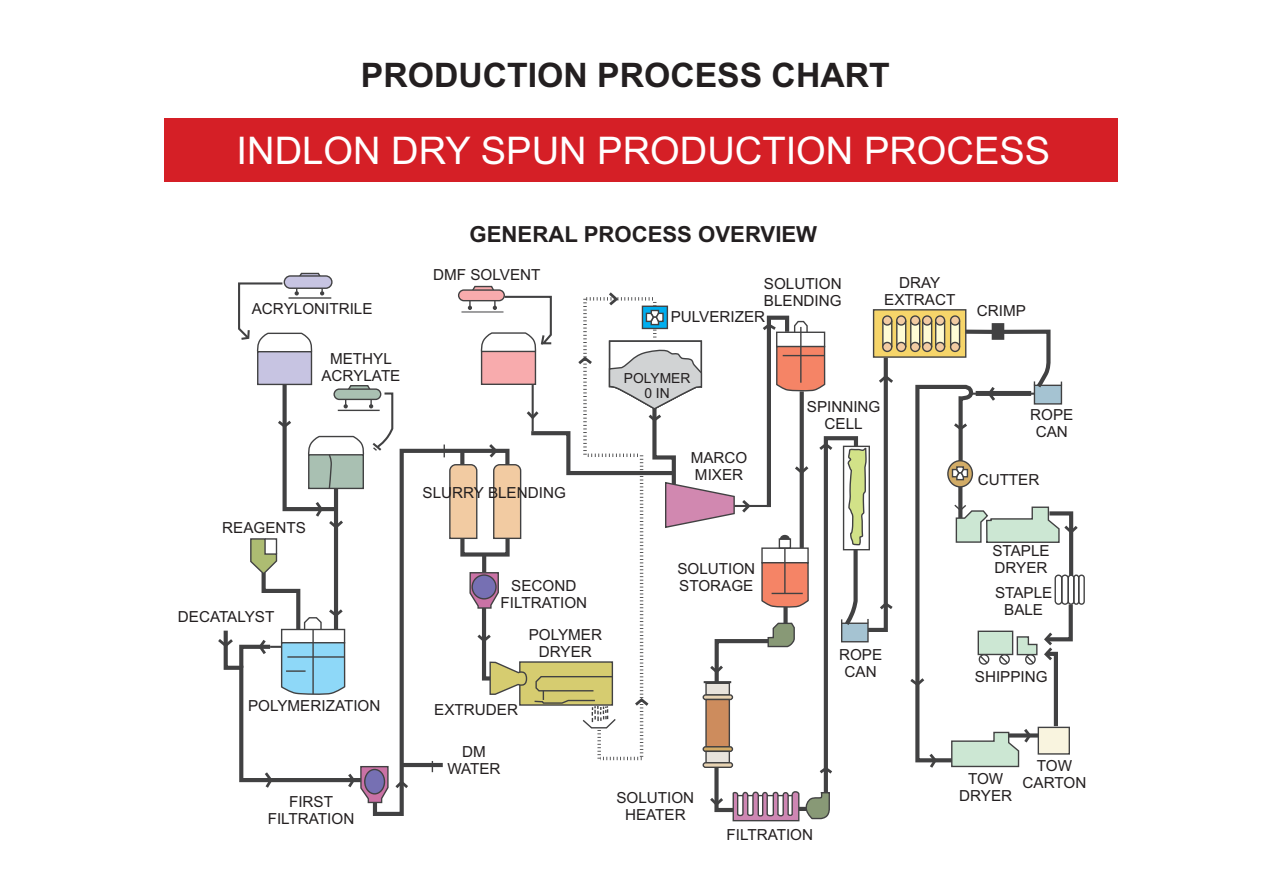
<style>
.page{position:relative;width:1263px;height:893px;background:#fff}
.page>*{position:absolute;margin:0;border:0;box-sizing:border-box;transform-origin:0 0}
.t1{font:38.1px "Arial";color:#fff}
.t2{font:700 33.75px "Arial";color:#231f20}
.t3{font:700 22.2px "Arial";color:#231f20}
.t4{font:15.3px/17px "Arial";color:#231f20;text-align:center}
.t5{font:13.8px/15.5px "Arial";color:#231f20;text-align:center}
</style>
<div class="page">
<div style="left:164px;top:118px;width:953px;height:63px;background:#d51f26"></div>
<hr style="left:334px;top:488px;width:4px;height:142px;background:#414142">
<svg style="left:372px;top:447px;width:72px;height:369px"></svg>
<div style="left:1078px;top:574px;width:7px;height:31px;border:1px solid #414142;border-radius:3px"></div>
<hr style="left:403px;top:763px;width:40px;height:4px;background:#414142">
<svg style="left:238px;top:272px;width:156px;height:259px"></svg>
<svg style="left:218px;top:538px;width:193px;height:266px"></svg>
<svg style="left:444px;top:285px;width:637px;height:537px"></svg>
<h2 class="t2" style="left:361px;top:63px;width:530px">PRODUCTION PROCESS CHART</h2>
<h1 class="t1" style="left:237px;top:137px;width:815px">INDLON DRY SPUN PRODUCTION PROCESS</h1>
<p class="t4" style="left:252px;top:302px;width:122px">ACRYLONITRILE</p>
<p class="t4" style="left:321px;top:351px;width:81px">METHYL<br>ACRYLATE</p>
<p class="t4" style="left:222px;top:520px;width:85px">REAGENTS</p>
<p class="t4" style="left:178px;top:609px;width:98px">DECATALYST</p>
<p class="t4" style="left:248px;top:698px;width:134px">POLYMERIZATION</p>
<p class="t4" style="left:268px;top:795px;width:88px">FIRST<br>FILTRATION</p>
<h3 class="t3" style="left:470px;top:226px;width:349px">GENERAL PROCESS OVERVIEW</h3>
<p class="t4" style="left:433px;top:268px;width:109px">DMF SOLVENT</p>
<p class="t4" style="left:422px;top:486px;width:145px">SLURRY BLENDING</p>
<p class="t4" style="left:764px;top:276px;width:79px;text-align:left">SOLUTION<br>BLENDING</p>
<p class="t4" style="left:884px;top:275px;width:73px">DRAY<br>EXTRACT</p>
<p class="t4" style="left:671px;top:309px;width:96px">PULVERIZER</p>
<p class="t5" style="left:624px;top:371px;width:68px">POLYMER<br>0 IN</p>
<p class="t4" style="left:691px;top:451px;width:58px;text-align:left">MARCO<br>MIXER</p>
<p class="t4" style="left:807px;top:400px;width:75px">SPINNING<br>CELL</p>
<p class="t4" style="left:501px;top:578px;width:88px">SECOND<br>FILTRATION</p>
<p class="t4" style="left:529px;top:628px;width:75px">POLYMER<br>DRYER</p>
<p class="t4" style="left:677px;top:562px;width:79px;text-align:left">SOLUTION<br>STORAGE</p>
<p class="t4" style="left:839px;top:647px;width:45px">ROPE<br>CAN</p>
<p class="t4" style="left:977px;top:303px;width:51px">CRIMP</p>
<p class="t4" style="left:1030px;top:407px;width:45px">ROPE<br>CAN</p>
<p class="t4" style="left:978px;top:473px;width:63px">CUTTER</p>
<p class="t4" style="left:992px;top:544px;width:59px;text-align:left">STAPLE<br>DRYER</p>
<p class="t4" style="left:995px;top:585px;width:59px">STAPLE<br>BALE</p>
<p class="t4" style="left:975px;top:669px;width:74px">SHIPPING</p>
<p class="t4" style="left:434px;top:702px;width:85px">EXTRUDER</p>
<p class="t4" style="left:447px;top:744px;width:55px">DM<br>WATER</p>
<p class="t4" style="left:616px;top:790px;width:79px">SOLUTION<br>HEATER</p>
<p class="t4" style="left:726px;top:827px;width:88px">FILTRATION</p>
<p class="t4" style="left:959px;top:771px;width:55px">TOW<br>DRYER</p>
<p class="t4" style="left:1022px;top:758px;width:65px">TOW<br>CARTON</p>
</div>
